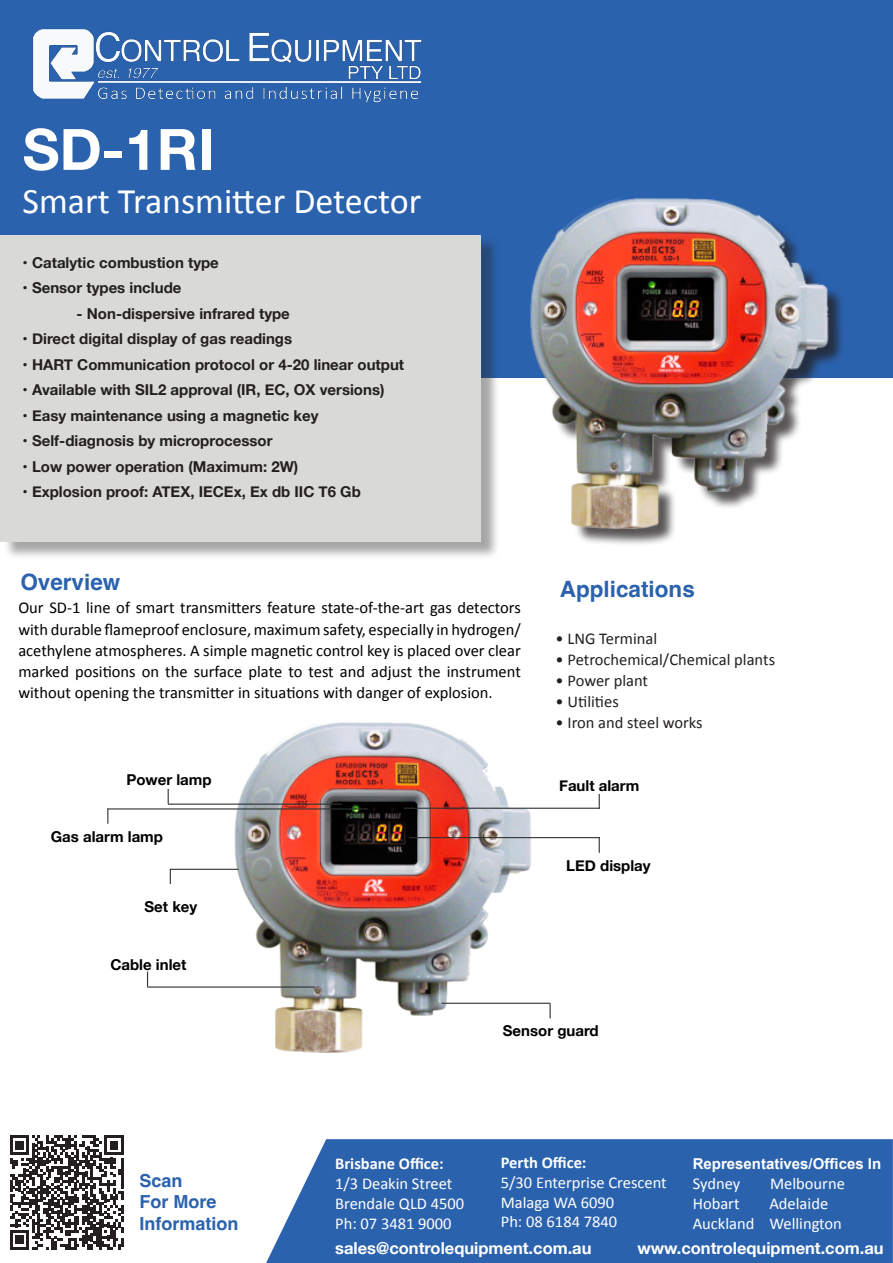
<style>
.page{position:relative;width:893px;height:1263px;background:#fff}
.page>*{position:absolute;margin:0;border:0;box-sizing:border-box;transform-origin:0 0}
.t1{font:700 57px "Helvetica Neue";color:#fff}
.t2{font:36px "Calibri";color:#fff}
.t3{font:700 22.5px "Helvetica";color:#2b62ae}
.t4{font:700 18px/21.6px "Helvetica";color:#2b62ae}
.t5{font:16.5px/21px "Calibri";color:#000;text-align:justify}
.t6{font:16.5px/19.8px "Calibri";color:#fff}
.t7{font:16.5px "Calibri";color:#231f20}
.t8{font:700 16.5px "Helvetica Neue";color:#fff}
.t9{font:700 16.5px "Calibri";color:#fff}
.t10{font:700 15px "Helvetica Neue";color:#231f20}
.t11{font:700 15px "Helvetica Neue";color:#000}
.t12{font:700 15px "Arial";color:#fff}
.s1{font-weight:700}
</style>
<div class="page">
<div style="left:0;top:0;width:893px;height:378px;background:#2b62ae"></div>
<div style="left:3px;top:237px;width:498px;height:322px;background:#231f20;opacity:.4"></div>
<div style="left:0;top:235px;width:481px;height:307px;background:#d9d9d6"></div>
<img style="left:224px;top:722px;width:317px;height:331px">
<hr style="left:409px;top:837px;width:191px;height:1px;background:#2d3333">
<svg style="left:599px;top:837px;width:1px;height:16px"></svg>
<hr style="left:404px;top:808px;width:196px;height:1px;background:#2d3334">
<svg style="left:599px;top:794px;width:1px;height:15px"></svg>
<svg style="left:147px;top:972px;width:1px;height:14px"></svg>
<hr style="left:147px;top:986px;width:168px;height:1px;background:#2d3333">
<hr style="left:442px;top:1003px;width:108px;height:1px;background:#2d3333">
<svg style="left:549px;top:1003px;width:2px;height:15px"></svg>
<svg style="left:170px;top:870px;width:1px;height:14px"></svg>
<hr style="left:170px;top:869px;width:69px;height:1px;background:#2d3333">
<svg style="left:168px;top:789px;width:1px;height:14px"></svg>
<hr style="left:168px;top:803px;width:174px;height:2px;background:#2d3333">
<svg style="left:107px;top:809px;width:1px;height:15px"></svg>
<hr style="left:107px;top:808px;width:261px;height:1px;background:#2d3333">
<svg style="left:10px;top:1135px;width:114px;height:114px"></svg>
<div style="left:533px;top:201px;width:312px;height:346px;background:#231f20;opacity:.75"></div>
<img style="left:530px;top:198px;width:308px;height:338px">
<img style="left:32px;top:29px;width:390px;height:74px">
<svg style="left:266px;top:1139px;width:627px;height:124px;background:#386cb3"></svg>
<p class="t1" style="left:23px;top:105px;width:194px">SD-1RI</p>
<p class="t2" style="left:23px;top:179px;width:400px">Smart Transmitter Detector</p>
<p class="t10" style="left:23px;top:251px;width:198px">• Catalytic combustion type</p>
<p class="t10" style="left:23px;top:276px;width:160px">• Sensor types include</p>
<p class="t10" style="left:77px;top:302px;width:215px">- Non-dispersive infrared type</p>
<p class="t10" style="left:23px;top:327px;width:271px">• Direct digital display of gas readings</p>
<p class="t10" style="left:23px;top:353px;width:383px">• HART Communication protocol or 4-20 linear output</p>
<p class="t10" style="left:23px;top:378px;width:363px">• Available with SIL2 approval (IR, EC, OX versions)</p>
<p class="t10" style="left:23px;top:404px;width:298px">• Easy maintenance using a magnetic key</p>
<p class="t10" style="left:23px;top:429px;width:251px">• Self-diagnosis by microprocessor</p>
<p class="t10" style="left:23px;top:455px;width:277px">• Low power operation (Maximum: 2W)</p>
<p class="t10" style="left:23px;top:480px;width:340px">• Explosion proof: ATEX, IECEx, Ex db IIC T6 Gb</p>
<p class="t3" style="left:20px;top:568px;width:102px">Overview</p>
<p class="t3" style="left:560px;top:575px;width:137px">Applications</p>
<p class="t5" style="left:18px;top:597px;width:504px">Our SD-1 line of smart transmitters feature state-of-the-art gas detectors with durable flameproof enclosure, maximum safety, especially in hydrogen/ acethylene atmospheres. A simple magnetic control key is placed over clear marked positions on the surface plate to test and adjust the instrument without opening the transmitter in situations with danger of explosion.</p>
<p class="t7" style="left:556px;top:628px;width:103px">• LNG Terminal</p>
<p class="t7" style="left:556px;top:649px;width:221px">• Petrochemical/Chemical plants</p>
<p class="t7" style="left:556px;top:670px;width:94px">• Power plant</p>
<p class="t7" style="left:556px;top:691px;width:65px">• Utilities</p>
<p class="t7" style="left:556px;top:712px;width:149px">• Iron and steel works</p>
<p class="t11" style="left:126px;top:768px;width:87px">Power lamp</p>
<p class="t11" style="left:51px;top:824px;width:114px">Gas alarm lamp</p>
<p class="t11" style="left:145px;top:895px;width:54px">Set key</p>
<p class="t11" style="left:110px;top:952px;width:78px">Cable inlet</p>
<p class="t4" style="left:140px;top:1171px;width:45px">Scan</p>
<p class="t4" style="left:140px;top:1193px;width:100px">For More<br>Information</p>
<p class="t11" style="left:559px;top:774px;width:82px">Fault alarm</p>
<p class="t11" style="left:566px;top:854px;width:86px">LED display</p>
<p class="t11" style="left:503px;top:1019px;width:97px">Sensor guard</p>
<p class="t6" style="left:335px;top:1153px;width:131px"><span class="s1">Brisbane Office:<br></span>1/3 Deakin Street<br>Brendale QLD 4500<br>Ph: 07 3481 9000</p>
<p class="t9" style="left:501px;top:1151px;width:87px">Perth Office:</p>
<p class="t6" style="left:501px;top:1172px;width:167px">5/30 Enterprise Crescent<br>Malaga WA 6090</p>
<p class="t6" style="left:501px;top:1211px;width:118px">Ph: 08 6184 7840</p>
<p class="t12" style="left:693px;top:1154px;width:190px">Representatives/Offices In</p>
<p class="t6" style="left:693px;top:1173px;width:49px">Sydney</p>
<p class="t6" style="left:770px;top:1173px;width:76px">Melbourne</p>
<p class="t6" style="left:693px;top:1193px;width:48px">Hobart</p>
<p class="t6" style="left:769px;top:1193px;width:60px">Adelaide</p>
<p class="t6" style="left:693px;top:1212px;width:151px">Auckland Wellington</p>
<p class="t8" style="left:335px;top:1235px;width:258px">sales@controlequipment.com.au</p>
<p class="t8" style="left:637px;top:1235px;width:248px">www.controlequipment.com.au</p>
</div>
